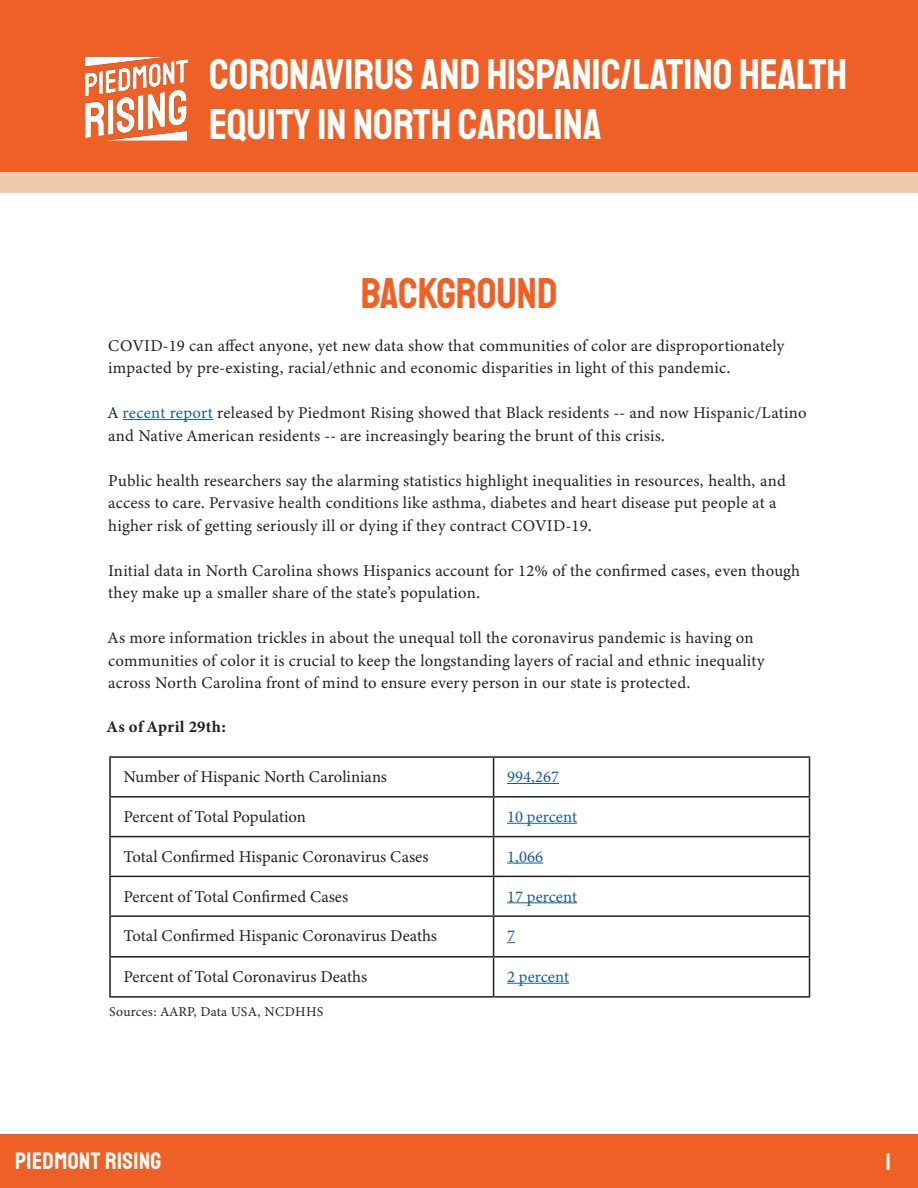
<style>
.page{position:relative;width:918px;height:1188px;background:#fff}
.page>*{position:absolute;margin:0;border:0;box-sizing:border-box;transform-origin:0 0}
.t1{font:43.5px/49.5px "Staatliches";color:#fff}
.t2{font:43.5px "Staatliches";color:#f06025}
.t3{font:24px "Staatliches";letter-spacing:.02em;color:#fff}
.t4{font:16.5px/22.5px "Minion Variable Concept";letter-spacing:.01em;color:#231f20}
.t5{font:16.5px "Minion Variable Concept";color:#175d9e}
.t6{font:16.5px "Minion Variable Concept";letter-spacing:.045em;color:#231f20}
.t7{font:13.5px "Minion Variable Concept";letter-spacing:.02em;color:#231f20}
.s1{color:#175d9e}
</style>
<div class="page">
<div style="left:0;top:1134px;width:918px;height:54px;background:#ef6026"></div>
<div style="left:0;top:21px;width:918px;height:172px;background:#ebcbab"></div>
<div style="left:0;top:1px;width:918px;height:171px;background:#ef6026"></div>
<img style="left:85px;top:56px;width:103px;height:85px">
<hr style="left:123px;top:419px;width:90px;height:1px;background:#175d9e">
<hr style="left:109px;top:756px;width:385px;height:2px;background:#231f20">
<hr style="left:109px;top:758px;width:2px;height:38px;background:#231f20">
<hr style="left:494px;top:756px;width:316px;height:2px;background:#231f20">
<hr style="left:493px;top:758px;width:1px;height:38px;background:#231f20">
<hr style="left:809px;top:758px;width:1px;height:38px;background:#231f20">
<hr style="left:109px;top:796px;width:385px;height:2px;background:#231f20">
<hr style="left:109px;top:798px;width:2px;height:38px;background:#231f20">
<hr style="left:494px;top:796px;width:316px;height:2px;background:#231f20">
<hr style="left:493px;top:798px;width:1px;height:38px;background:#231f20">
<hr style="left:809px;top:798px;width:1px;height:38px;background:#231f20">
<hr style="left:109px;top:836px;width:385px;height:1px;background:#231f20">
<hr style="left:109px;top:837px;width:2px;height:39px;background:#231f20">
<hr style="left:494px;top:836px;width:316px;height:1px;background:#231f20">
<hr style="left:493px;top:837px;width:1px;height:39px;background:#231f20">
<hr style="left:809px;top:837px;width:1px;height:39px;background:#231f20">
<hr style="left:109px;top:876px;width:385px;height:1px;background:#231f20">
<hr style="left:109px;top:877px;width:2px;height:38px;background:#231f20">
<hr style="left:494px;top:876px;width:316px;height:1px;background:#231f20">
<hr style="left:493px;top:877px;width:1px;height:38px;background:#231f20">
<hr style="left:809px;top:877px;width:1px;height:38px;background:#231f20">
<hr style="left:109px;top:915px;width:385px;height:2px;background:#231f20">
<hr style="left:109px;top:917px;width:2px;height:39px;background:#231f20">
<hr style="left:494px;top:915px;width:316px;height:2px;background:#231f20">
<hr style="left:493px;top:917px;width:1px;height:39px;background:#231f20">
<hr style="left:809px;top:917px;width:1px;height:39px;background:#231f20">
<hr style="left:109px;top:956px;width:385px;height:2px;background:#231f20">
<hr style="left:109px;top:958px;width:2px;height:38px;background:#231f20">
<hr style="left:494px;top:956px;width:316px;height:2px;background:#231f20">
<hr style="left:493px;top:958px;width:1px;height:38px;background:#231f20">
<hr style="left:809px;top:958px;width:1px;height:38px;background:#231f20">
<hr style="left:109px;top:996px;width:385px;height:2px;background:#231f20">
<hr style="left:494px;top:996px;width:316px;height:2px;background:#231f20">
<hr style="left:507px;top:783px;width:52px;height:1px;background:#175d9e">
<hr style="left:507px;top:823px;width:70px;height:1px;background:#175d9e">
<hr style="left:507px;top:863px;width:36px;height:1px;background:#175d9e">
<hr style="left:507px;top:902px;width:70px;height:1px;background:#175d9e">
<hr style="left:507px;top:983px;width:62px;height:1px;background:#175d9e">
<p class="t1" style="left:209px;top:49px;width:640px">CORONAVIRUS AND HISPANIC/LATINO HEALTH<br>EQUITY IN NORTH CAROLINA</p>
<p class="t2" style="left:361px;top:265px;width:198px">BACKGROUND</p>
<p class="t4" style="left:108px;top:334px;width:678px">COVID-19 can affect anyone, yet new data show that communities of color are disproportionately impacted by pre-existing, racial/ethnic and economic disparities in light of this pandemic.</p>
<p class="t4" style="left:108px;top:402px;width:700px">A <span class="s1">recent report</span> released by Piedmont Rising showed that Black residents -- and now Hispanic/Latino and Native American residents -- are increasingly bearing the brunt of this crisis.</p>
<p class="t4" style="left:108px;top:469px;width:679px">Public health researchers say the alarming statistics highlight inequalities in resources, health, and access to care. Pervasive health conditions like asthma, diabetes and heart disease put people at a higher risk of getting seriously ill or dying if they contract COVID-19.</p>
<p class="t4" style="left:108px;top:559px;width:694px">Initial data in North Carolina shows Hispanics account for 12% of the confirmed cases, even though they make up a smaller share of the state’s population.</p>
<p class="t4" style="left:108px;top:627px;width:658px">As more information trickles in about the unequal toll the coronavirus pandemic is having on communities of color it is crucial to keep the longstanding layers of racial and ethnic inequality across North Carolina front of mind to ensure every person in our state is protected.</p>
<p class="t6" style="left:107px;top:715px;width:120px">As of April 29th:</p>
<p class="t4" style="left:124px;top:766px;width:265px">Number of Hispanic North Carolinians</p>
<p class="t5" style="left:507px;top:765px;width:54px">994,267</p>
<p class="t4" style="left:124px;top:805px;width:184px">Percent of Total Population</p>
<p class="t5" style="left:507px;top:805px;width:72px">10 percent</p>
<p class="t4" style="left:124px;top:845px;width:307px">Total Confirmed Hispanic Coronavirus Cases</p>
<p class="t5" style="left:507px;top:845px;width:38px">1,066</p>
<p class="t4" style="left:124px;top:885px;width:226px">Percent of Total Confirmed Cases</p>
<p class="t5" style="left:507px;top:885px;width:72px">17 percent</p>
<p class="t4" style="left:124px;top:925px;width:315px">Total Confirmed Hispanic Coronavirus Deaths</p>
<p class="t5" style="left:507px;top:925px;width:10px">7</p>
<p class="t4" style="left:124px;top:965px;width:245px">Percent of Total Coronavirus Deaths</p>
<p class="t5" style="left:507px;top:965px;width:64px">2 percent</p>
<p class="t7" style="left:109px;top:1002px;width:216px">Sources: AARP, Data USA, NCDHHS</p>
<h2 class="t3" style="left:15px;top:1145px;width:148px">PIEDMONT RISING</h2>
<p class="t3" style="left:886px;top:1146px;width:7px">1</p>
</div>
